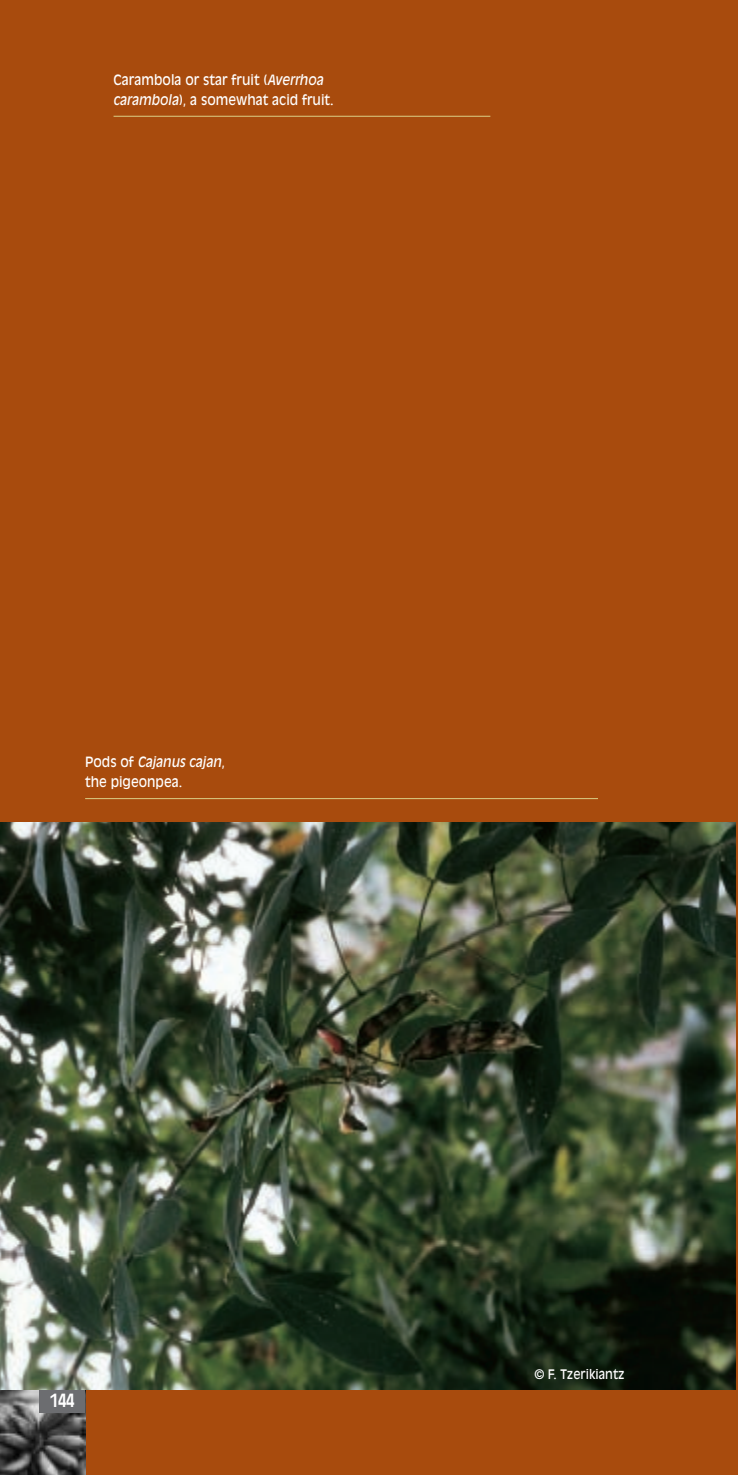
<style>
.page{position:relative;width:738px;height:1475px;background:#fff}
.page>*{position:absolute;margin:0;border:0;box-sizing:border-box;transform-origin:0 0}
.t1{font:700 18px "Antique Olive";color:#fff;scale:.8 1}
.t2{font:14px/20px "Antique Olive";color:#fff;scale:.9 1}
.t3{font:13px "Antique Olive";color:#fff;scale:.9 1}
.s1{font-style:italic}
</style>
<div class="page">
<div style="left:0;top:0;width:737px;height:1474px;background:#a84b0d"></div>
<img style="left:0;top:1389px;width:85px;height:85px">
<div style="left:40px;top:1389px;width:45px;height:23px;background:#6c6d70"></div>
<hr style="left:113px;top:116px;width:377px;height:1px;background:#dbd087">
<hr style="left:85px;top:798px;width:512px;height:1px;background:#dbd087">
<img style="left:0;top:822px;width:735px;height:567px">
<p class="t2" style="left:113px;top:70px;width:246px">Carambola or star fruit (<span class="s1">Averrhoa carambola</span>), a somewhat acid fruit.</p>
<p class="t2" style="left:85px;top:752px;width:157px">Pods of <span class="s1">Cajanus cajan</span>, the pigeonpea.</p>
<p class="t1" style="left:50px;top:1392px;width:32px">144</p>
<p class="t3" style="left:534px;top:1368px;width:101px">© F. Tzerikiantz</p>
</div>
